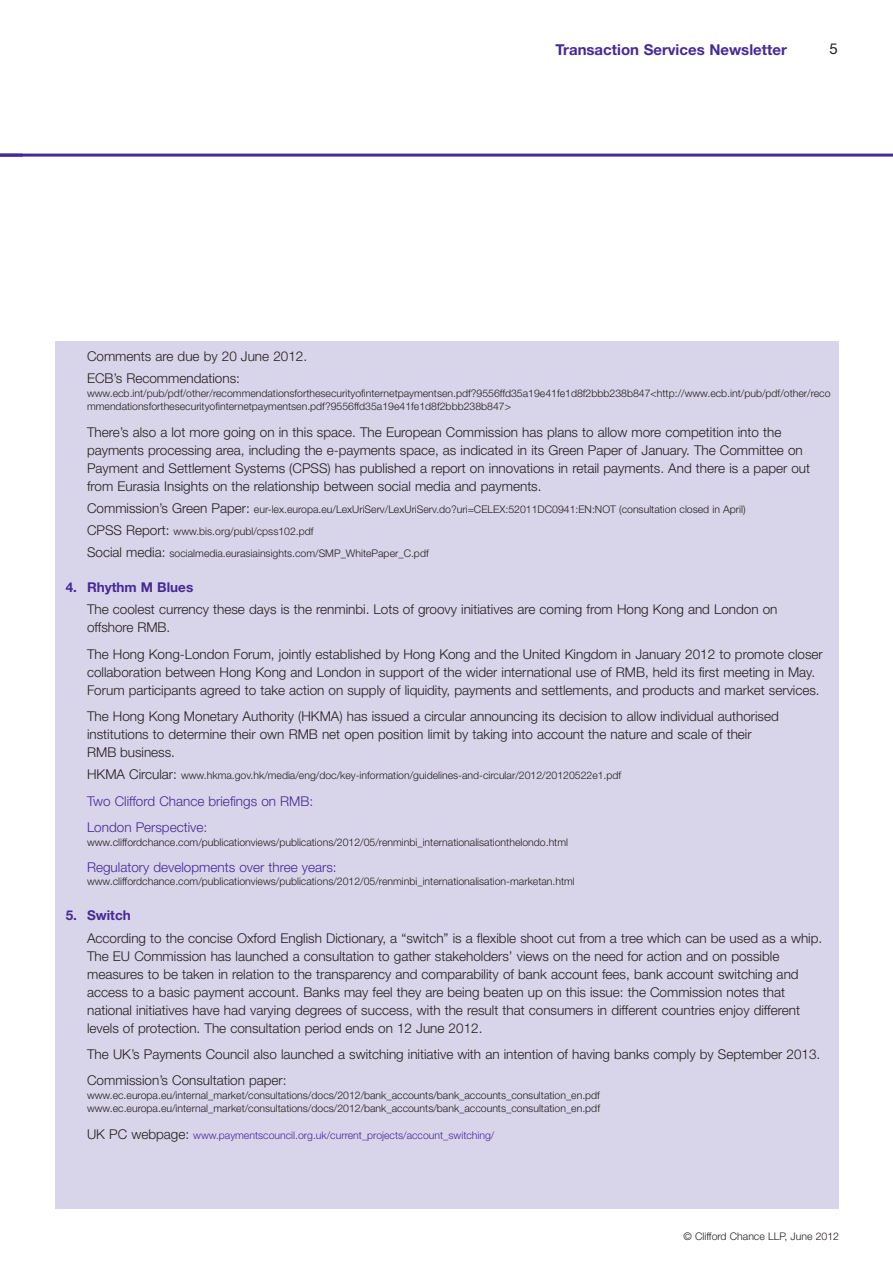
<style>
.page{position:relative;width:893px;height:1263px;background:#fff}
.page>*{position:absolute;margin:0;border:0;box-sizing:border-box;transform-origin:0 0}
.t1{font:700 15px "Helvetica Neue LT";color:#452996}
.t2{font:15px "Helvetica Neue LT";color:#231f20}
.t3{font:300 13.5px/18px "Helvetica Neue LT";color:#231f20}
.t4{font:300 13.5px/26.2px "Helvetica Neue LT";color:#452996}
.t5{font:700 13.5px "Helvetica Neue LT";color:#452996}
.t6{font:300 10.5px/13.5px "Helvetica Neue LT";color:#231f20}
.t7{font:300 10.5px "Helvetica Neue LT";color:#452996}
.s1{font-size:13.5px}
.s2{font-size:13.5px;color:#231f20}
</style>
<div class="page">
<hr style="left:0;top:154px;width:893px;height:3px;background:#452996">
<div style="left:55px;top:341px;width:784px;height:868px;background:#d8d4e9"></div>
<p class="t1" style="left:555px;top:44px;width:233px">Transaction Services Newsletter</p>
<p class="t2" style="left:829px;top:43px;width:10px">5</p>
<p class="t3" style="left:87px;top:347px;width:222px;line-height:22px">Comments are due by 20 June 2012.<br>ECB’s Recommendations:</p>
<p class="t6" style="left:87px;top:387px;width:745px">www.ecb.int/pub/pdf/other/recommendationsforthesecurityofinternetpaymentsen.pdf?9556ffd35a19e41fe1d8f2bbb238b847&lt;http://www.ecb.int/pub/pdf/other/reco mmendationsforthesecurityofinternetpaymentsen.pdf?9556ffd35a19e41fe1d8f2bbb238b847&gt;</p>
<p class="t3" style="left:87px;top:424px;width:725px">There’s also a lot more going on in this space. The European Commission has plans to allow more competition into the payments processing area, including the e-payments space, as indicated in its Green Paper of January. The Committee on Payment and Settlement Systems (CPSS) has published a report on innovations in retail payments. And there is a paper out from Eurasia Insights on the relationship between social media and payments.</p>
<p class="t6" style="left:87px;top:499px;width:660px;line-height:22px"><span class="s1">Commission’s Green Paper:</span> eur-lex.europa.eu/LexUriServ/LexUriServ.do?uri=CELEX:52011DC0941:EN:NOT (consultation closed in April)<br><span class="s1">CPSS Report:</span> www.bis.org/publ/cpss102.pdf<br><span class="s1">Social media:</span> socialmedia.eurasiainsights.com/SMP_WhitePaper_C.pdf</p>
<p class="t5" style="left:66px;top:582px;width:129px">4. Rhythm M Blues</p>
<p class="t3" style="left:87px;top:602px;width:692px">The coolest currency these days is the renminbi. Lots of groovy initiatives are coming from Hong Kong and London on offshore RMB.</p>
<p class="t3" style="left:87px;top:646px;width:737px">The Hong Kong-London Forum, jointly established by Hong Kong and the United Kingdom in January 2012 to promote closer collaboration between Hong Kong and London in support of the wider international use of RMB, held its first meeting in May.<br>Forum participants agreed to take action on supply of liquidity, payments and settlements, and products and market services.</p>
<p class="t3" style="left:87px;top:709px;width:693px">The Hong Kong Monetary Authority (HKMA) has issued a circular announcing its decision to allow individual authorised institutions to determine their own RMB net open position limit by taking into account the nature and scale of their<br>RMB business.</p>
<p class="t6" style="left:87px;top:770px;width:536px"><span class="s1">HKMA Circular:</span> www.hkma.gov.hk/media/eng/doc/key-information/guidelines-and-circular/2012/20120522e1.pdf</p>
<p class="t4" style="left:87px;top:789px;width:228px">Two Clifford Chance briefings on RMB:<br>London Perspective:</p>
<p class="t6" style="left:87px;top:836px;width:482px">www.cliffordchance.com/publicationviews/publications/2012/05/renminbi_internationalisationthelondo.html</p>
<p class="t4" style="left:87px;top:855px;width:251px">Regulatory developments over three years:</p>
<p class="t6" style="left:87px;top:876px;width:489px">www.cliffordchance.com/publicationviews/publications/2012/05/renminbi_internationalisation-marketan.html</p>
<p class="t5" style="left:66px;top:911px;width:66px">5. Switch</p>
<p class="t3" style="left:87px;top:930px;width:737px">According to the concise Oxford English Dictionary, a “switch” is a flexible shoot cut from a tree which can be used as a whip.<br>The EU Commission has launched a consultation to gather stakeholders’ views on the need for action and on possible measures to be taken in relation to the transparency and comparability of bank account fees, bank account switching and access to a basic payment account. Banks may feel they are being beaten up on this issue: the Commission notes that national initiatives have had varying degrees of success, with the result that consumers in different countries enjoy different levels of protection. The consultation period ends on 12 June 2012.</p>
<p class="t3" style="left:87px;top:1042px;width:735px;line-height:26.2px">The UK’s Payments Council also launched a switching initiative with an intention of having banks comply by September 2013.<br>Commission’s Consultation paper:</p>
<p class="t6" style="left:87px;top:1089px;width:514px">www.ec.europa.eu/internal_market/consultations/docs/2012/bank_accounts/bank_accounts_consultation_en.pdf www.ec.europa.eu/internal_market/consultations/docs/2012/bank_accounts/bank_accounts_consultation_en.pdf</p>
<p class="t7" style="left:87px;top:1131px;width:409px"><span class="s2">UK PC webpage:</span> www.paymentscouncil.org.uk/current_projects/account_switching/</p>
<p class="t6" style="left:683px;top:1231px;width:157px">© Clifford Chance LLP, June 2012</p>
</div>
